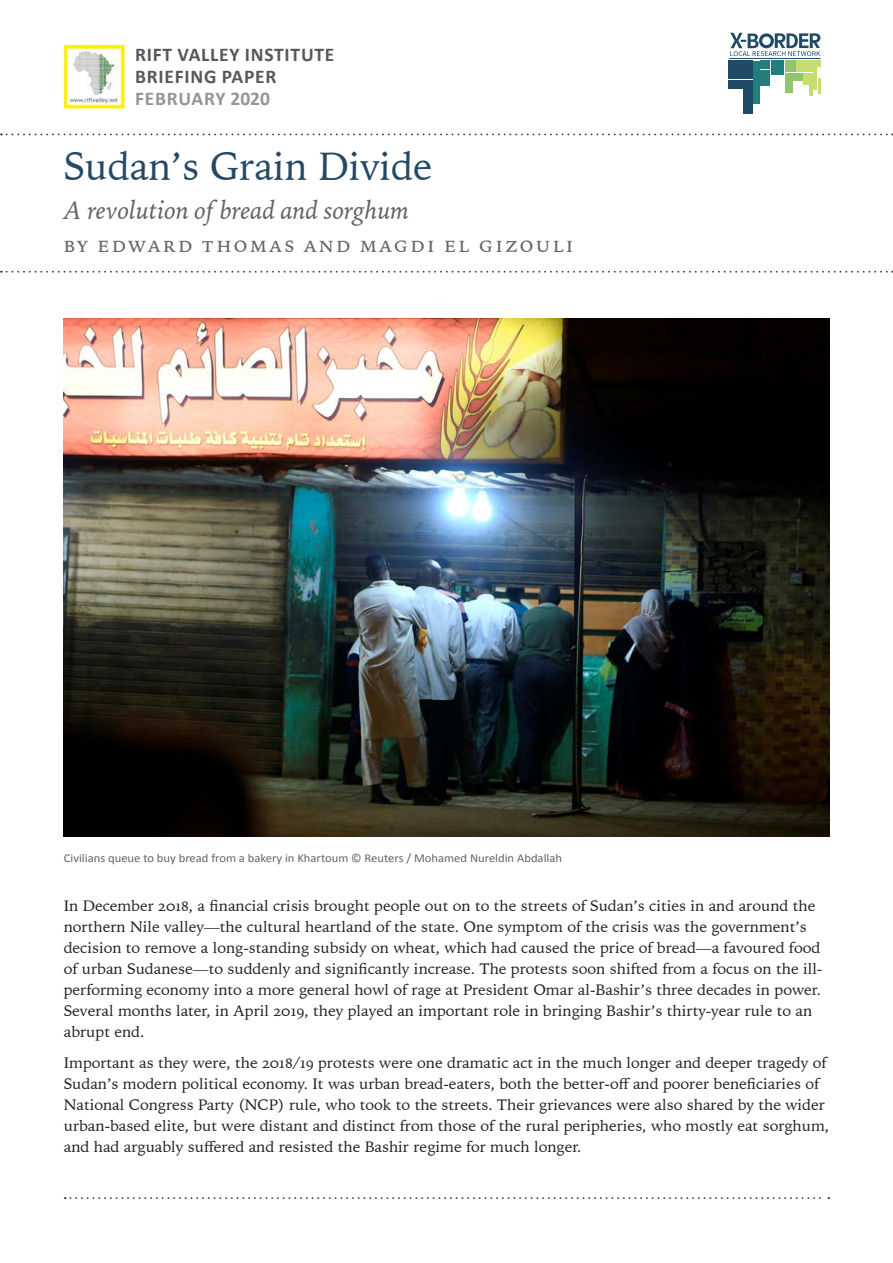
<style>
.page{position:relative;width:893px;height:1263px;background:#fff}
.page>*{position:absolute;margin:0;border:0;box-sizing:border-box;transform-origin:0 0}
.t1{font:39px "Iowan Old Style BT Pro";color:#254865}
.t2{font:italic 25.5px "Iowan Old Style BT Pro";color:#646464}
.t3{font:21.75px "Iowan Old Style BT Pro";letter-spacing:.05em;color:#646464}
.t4{font:700 19.5px/22.2px "Calibri";letter-spacing:.04em;color:#57585a}
.t5{font:700 19.5px "Calibri";letter-spacing:.03em;color:#939598}
.t6{font:15px/21px "Iowan Old Style BT Pro";color:#231f20;scale:1.05 1}
.t7{font:12px "Calibri";color:#646464;scale:1.05 1}
</style>
<div class="page">
<svg style="left:1px;top:271px;width:892px;height:2px"></svg>
<svg style="left:1px;top:134px;width:892px;height:1px"></svg>
<img style="left:64px;top:45px;width:61px;height:64px">
<svg style="left:65px;top:1197px;width:764px;height:2px"></svg>
<div style="left:729px;top:61px;width:24px;height:18px;background:#1f4b67"></div>
<div style="left:729px;top:80px;width:14px;height:8px;background:#1f4b67"></div>
<div style="left:744px;top:80px;width:9px;height:34px;background:#1f4b67"></div>
<div style="left:754px;top:61px;width:6px;height:43px;background:#227d7d"></div>
<div style="left:760px;top:70px;width:10px;height:15px;background:#227d7d"></div>
<div style="left:760px;top:61px;width:10px;height:8px;background:#227d7d"></div>
<div style="left:771px;top:61px;width:13px;height:14px;background:#227d7d"></div>
<div style="left:785px;top:61px;width:10px;height:11px;background:#90c46d"></div>
<div style="left:785px;top:73px;width:7px;height:20px;background:#90c46d"></div>
<div style="left:793px;top:73px;width:9px;height:8px;background:#90c46d"></div>
<hr style="left:809px;top:73px;width:4px;height:23px;background:#c7dc71">
<div style="left:796px;top:61px;width:25px;height:6px;background:#c7dc71"></div>
<hr style="left:796px;top:68px;width:17px;height:4px;background:#c7dc71">
<hr style="left:813px;top:68px;width:3px;height:22px;background:#c7dc71">
<hr style="left:818px;top:78px;width:3px;height:16px;background:#c7dc71">
<div style="left:803px;top:73px;width:5px;height:12px;background:#c7dc71"></div>
<svg style="left:730px;top:33px;width:90px;height:23px"></svg>
<hr style="left:729px;top:58px;width:91px;height:1px;background:#234c68">
<img style="left:64px;top:319px;width:765px;height:517px">
<h3 class="t4" style="left:135px;top:43px;width:201px">RIFT VALLEY INSTITUTE<br>BRIEFING PAPER</h3>
<h3 class="t5" style="left:135px;top:86px;width:136px">FEBRUARY 2020</h3>
<h1 class="t1" style="left:64px;top:140px;width:370px">Sudan’s Grain Divide</h1>
<h2 class="t2" style="left:64px;top:193px;width:347px">A revolution of bread and sorghum</h2>
<h3 class="t3" style="left:63px;top:230px;width:513px">by edward thomas and magdi el gizouli</h3>
<p class="t7" style="left:64px;top:851px;width:476px">Civilians queue to buy bread from a bakery in Khartoum © Reuters / Mohamed Nureldin Abdallah</p>
<p class="t6" style="left:64px;top:894px;width:724px">In December 2018, a financial crisis brought people out on to the streets of Sudan’s cities in and around the northern Nile valley—the cultural heartland of the state. One symptom of the crisis was the government’s decision to remove a long-standing subsidy on wheat, which had caused the price of bread—a favoured food of urban Sudanese—to suddenly and significantly increase. The protests soon shifted from a focus on the ill&shy;performing economy into a more general howl of rage at President Omar al-Bashir’s three decades in power.<br>Several months later, in April 2019, they played an important role in bringing Bashir’s thirty-year rule to an abrupt end.</p>
<p class="t6" style="left:64px;top:1052px;width:731px">Important as they were, the 2018/19 protests were one dramatic act in the much longer and deeper tragedy of Sudan’s modern political economy. It was urban bread-eaters, both the better-off and poorer beneficiaries of National Congress Party (NCP) rule, who took to the streets. Their grievances were also shared by the wider urban-based elite, but were distant and distinct from those of the rural peripheries, who mostly eat sorghum, and had arguably suffered and resisted the Bashir regime for much longer.</p>
</div>
